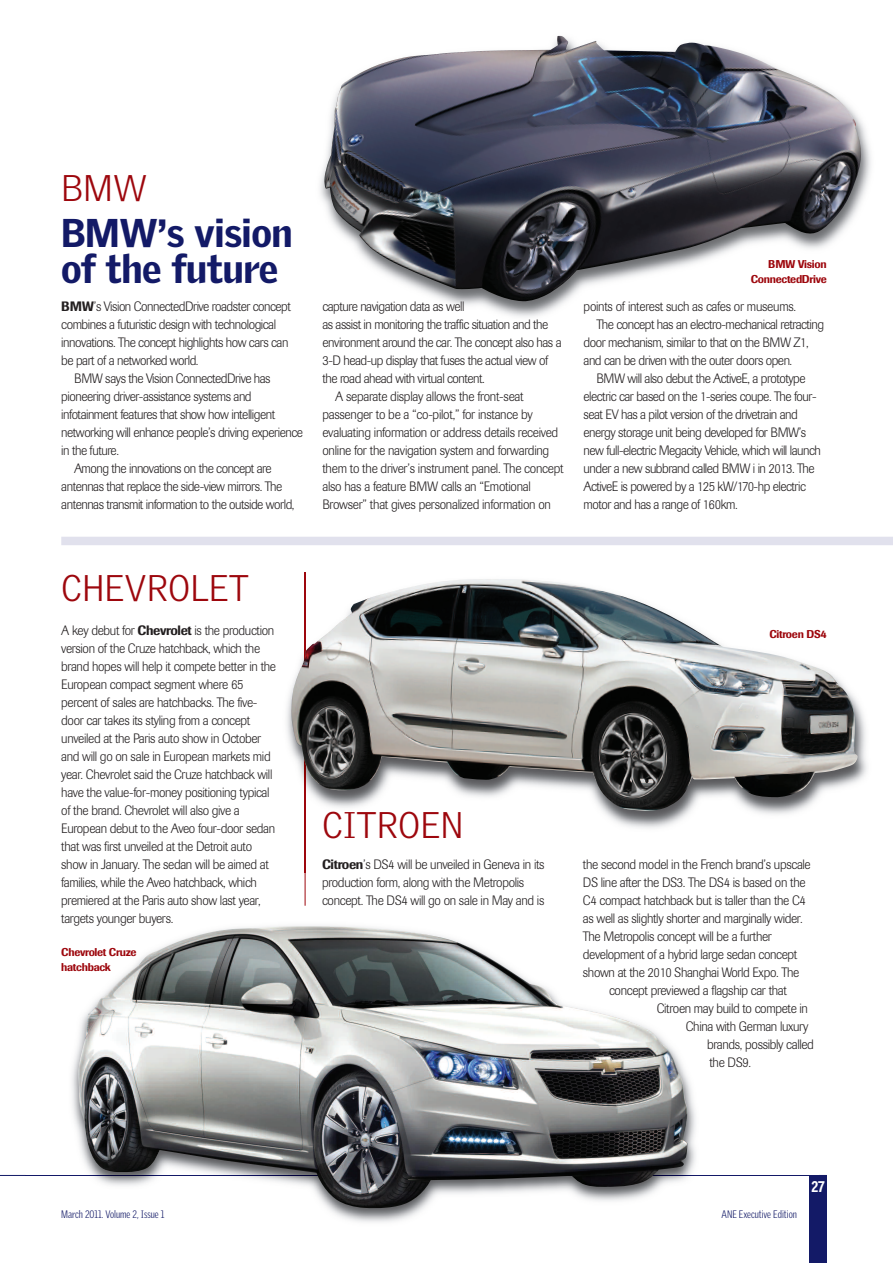
<style>
.page{position:relative;width:893px;height:1263px;background:#fff}
.page>*{position:absolute;margin:0;border:0;box-sizing:border-box;transform-origin:0 0}
.t1{font:900 39px/36px "Griffith Gothic";letter-spacing:-.01em;color:#131a67}
.t2{font:300 36px "Griffith Gothic";color:#9d070d}
.t3{font:900 15px "Griffith Gothic Cond";color:#fff}
.t4{font:300 13.5px/18px "Imago";letter-spacing:-.025em;color:#231f20;scale:.95 1}
.t5{font:500 11.25px/15px "Imago";letter-spacing:-.025em;color:#9d070d;text-align:right;scale:.95 1}
.t6{font:300 10.5px "Griffith Gothic Cond";color:#131a67}
.s1{font-family:"Akzidenz Grotesk BE";font-weight:700}
.s2{font-weight:500}
</style>
<div class="page">
<img style="left:320px;top:35px;width:551px;height:282px">
<img style="left:324px;top:36px;width:538px;height:265px">
<hr style="left:0;top:1175px;width:827px;height:1px;background:#131a67">
<img style="left:72px;top:874px;width:738px;height:389px">
<img style="left:72px;top:1175px;width:738px;height:1px">
<img style="left:78px;top:926px;width:610px;height:282px">
<hr style="left:305px;top:572px;width:1px;height:334px;background:#9d070d">
<img style="left:286px;top:572px;width:581px;height:285px">
<img style="left:305px;top:572px;width:1px;height:285px">
<img style="left:291px;top:578px;width:567px;height:233px">
<div style="left:61px;top:537px;width:832px;height:8px;background:#e1e1ed"></div>
<div style="left:810px;top:1175px;width:17px;height:88px;background:#131a67"></div>
<h2 class="t2" style="left:61px;top:167px;width:88px">BMW</h2>
<h1 class="t1" style="left:61px;top:216px;width:233px">BMW<span class="s1">’</span>s vision of the future</h1>
<p class="t4" style="left:61px;top:299px;width:243px"><span class="s2">BMW</span>’s Vision ConnectedDrive roadster concept</p>
<p class="t4" style="left:61px;top:317px;width:228px">combines a futuristic design with technological</p>
<p class="t4" style="left:61px;top:335px;width:241px">innovations. The concept highlights how cars can</p>
<p class="t4" style="left:61px;top:353px;width:146px">be part of a networked world.</p>
<p class="t4" style="left:74px;top:371px;width:208px">BMW says the Vision ConnectedDrive has</p>
<p class="t4" style="left:61px;top:389px;width:202px">pioneering driver-assistance systems and</p>
<p class="t4" style="left:61px;top:407px;width:227px">infotainment features that show how intelligent</p>
<p class="t4" style="left:61px;top:425px;width:256px">networking will enhance people’s driving experience</p>
<p class="t4" style="left:61px;top:443px;width:62px">in the future.</p>
<p class="t4" style="left:74px;top:461px;width:210px">Among the innovations on the concept are</p>
<p class="t4" style="left:61px;top:479px;width:234px">antennas that replace the side-view mirrors. The</p>
<p class="t4" style="left:61px;top:497px;width:247px">antennas transmit information to the outside world,</p>
<p class="t4" style="left:322px;top:299px;width:151px">capture navigation data as well</p>
<p class="t4" style="left:322px;top:317px;width:239px">as assist in monitoring the traffic situation and the</p>
<p class="t4" style="left:322px;top:335px;width:253px">environment around the car. The concept also has a</p>
<p class="t4" style="left:322px;top:353px;width:239px">3-D head-up display that fuses the actual view of</p>
<p class="t4" style="left:322px;top:371px;width:172px">the road ahead with virtual content.</p>
<p class="t4" style="left:335px;top:389px;width:200px">A separate display allows the front-seat</p>
<p class="t4" style="left:322px;top:407px;width:223px">passenger to be a “co-pilot,” for instance by</p>
<p class="t4" style="left:322px;top:425px;width:250px">evaluating information or address details received</p>
<p class="t4" style="left:322px;top:443px;width:240px">online for the navigation system and forwarding</p>
<p class="t4" style="left:322px;top:461px;width:255px">them to the driver’s instrument panel. The concept</p>
<p class="t4" style="left:322px;top:479px;width:221px">also has a feature BMW calls an “Emotional</p>
<p class="t4" style="left:322px;top:497px;width:242px">Browser” that gives personalized information on</p>
<p class="t5" style="left:751px;top:258px;width:81px">BMW Vision<br>ConnectedDrive</p>
<p class="t4" style="left:584px;top:299px;width:225px">points of interest such as cafes or museums.</p>
<p class="t4" style="left:596px;top:317px;width:241px">The concept has an electro-mechanical retracting</p>
<p class="t4" style="left:584px;top:335px;width:239px">door mechanism, similar to that on the BMW Z1,</p>
<p class="t4" style="left:584px;top:353px;width:221px">and can be driven with the outer doors open.</p>
<p class="t4" style="left:596px;top:371px;width:222px">BMW will also debut the ActiveE, a prototype</p>
<p class="t4" style="left:584px;top:389px;width:247px">electric car based on the 1-series coupe. The four-</p>
<p class="t4" style="left:584px;top:407px;width:227px">seat EV has a pilot version of the drivetrain and</p>
<p class="t4" style="left:584px;top:425px;width:236px">energy storage unit being developed for BMW’s</p>
<p class="t4" style="left:584px;top:443px;width:251px">new full-electric Megacity Vehicle, which will launch</p>
<p class="t4" style="left:584px;top:461px;width:245px">under a new subbrand called BMW i in 2013. The</p>
<p class="t4" style="left:584px;top:479px;width:236px">ActiveE is powered by a 125 kW/170-hp electric</p>
<p class="t4" style="left:584px;top:497px;width:164px">motor and has a range of 160km.</p>
<h2 class="t2" style="left:61px;top:568px;width:189px">CHEVROLET</h2>
<p class="t4" style="left:61px;top:623px;width:228px">A key debut for <span class="s2">Chevrolet</span> is the production version of the Cruze hatchback, which the brand hopes will help it compete better in the European compact segment where 65 percent of sales are hatchbacks. The five&shy;door car takes its styling from a concept unveiled at the Paris auto show in October and will go on sale in European markets mid year. Chevrolet said the Cruze hatchback will have the value-for-money positioning typical of the brand. Chevrolet will also give a European debut to the Aveo four-door sedan that was first unveiled at the Detroit auto show in January. The sedan will be aimed at families, while the Aveo hatchback, which premiered at the Paris auto show last year, targets younger buyers.</p>
<p class="t5" style="left:61px;top:946px;width:81px;text-align:left">Chevrolet Cruze hatchback</p>
<p class="t5" style="left:769px;top:628px;width:62px">Citroen DS4</p>
<h2 class="t2" style="left:322px;top:805px;width:143px">CITROEN</h2>
<p class="t4" style="left:322px;top:857px;width:236px"><span class="s2">Citroen</span>’s DS4 will be unveiled in Geneva in its production form, along with the Metropolis concept. The DS4 will go on sale in May and is</p>
<p class="t4" style="left:583px;top:857px;width:241px">the second model in the French brand’s upscale</p>
<p class="t4" style="left:583px;top:875px;width:236px">DS line after the DS3. The DS4 is based on the</p>
<p class="t4" style="left:583px;top:893px;width:236px">C4 compact hatchback but is taller than the C4</p>
<p class="t4" style="left:583px;top:911px;width:233px">as well as slightly shorter and marginally wider.</p>
<p class="t4" style="left:583px;top:929px;width:200px">The Metropolis concept will be a further</p>
<p class="t4" style="left:583px;top:947px;width:227px">development of a hybrid large sedan concept</p>
<p class="t4" style="left:583px;top:965px;width:229px">shown at the 2010 Shanghai World Expo. The</p>
<p class="t4" style="left:609px;top:983px;width:189px">concept previewed a flagship car that</p>
<p class="t4" style="left:657px;top:1001px;width:161px">Citroen may build to compete in</p>
<p class="t4" style="left:686px;top:1019px;width:130px">China with German luxury</p>
<p class="t4" style="left:707px;top:1037px;width:114px">brands, possibly called</p>
<p class="t4" style="left:709px;top:1055px;width:45px">the DS9.</p>
<p class="t3" style="left:812px;top:1178px;width:15px">27</p>
<p class="t6" style="left:61px;top:1208px;width:105px">March 2011. Volume 2, Issue 1</p>
<p class="t6" style="left:721px;top:1208px;width:77px">ANE Executive Edition</p>
</div>
